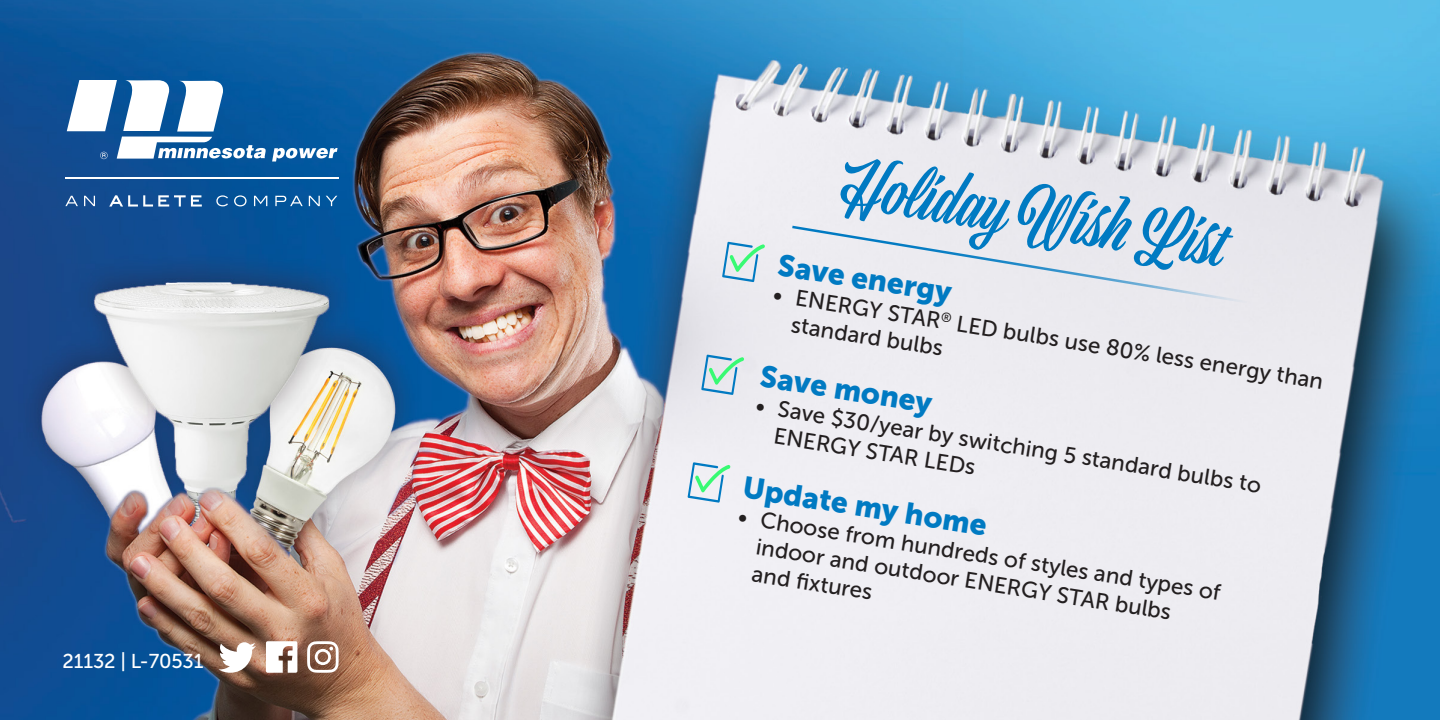
<style>
.page{position:relative;width:1440px;height:720px;background:#fff}
.page>*{position:absolute;margin:0;border:0;box-sizing:border-box;transform-origin:0 0}
.t1{font:65px "Viktor Script";color:#007ac2}
.t2{font:30px "Museo Sans 900";color:#007ac2}
.t3{font:22.5px/27px "Museo Sans 500";color:#231f20}
.t4{font:20px "Museo Sans 500";letter-spacing:-.01em;color:#fff}
</style>
<div class="page">
<img style="left:0;top:0;width:1440px;height:720px">
<svg style="left:307px;top:641px;width:32px;height:32px"></svg>
<svg style="left:266px;top:641px;width:31px;height:32px"></svg>
<svg style="left:218px;top:642px;width:38px;height:31px"></svg>
<svg style="left:722px;top:242px;width:43px;height:40px"></svg>
<svg style="left:701px;top:355px;width:43px;height:40px"></svg>
<svg style="left:688px;top:462px;width:43px;height:41px"></svg>
<svg style="left:65px;top:196px;width:13px;height:10px"></svg>
<svg style="left:84px;top:196px;width:11px;height:10px"></svg>
<svg style="left:272px;top:148px;width:66px;height:14px"></svg>
<svg style="left:67px;top:80px;width:199px;height:79px"></svg>
<hr style="left:65px;top:177px;width:273px;height:2px;background:#fff">
<svg style="left:109px;top:195px;width:93px;height:12px"></svg>
<svg style="left:216px;top:195px;width:12px;height:11px"></svg>
<svg style="left:234px;top:195px;width:13px;height:11px"></svg>
<svg style="left:254px;top:196px;width:13px;height:10px"></svg>
<svg style="left:275px;top:196px;width:28px;height:10px"></svg>
<svg style="left:309px;top:196px;width:11px;height:10px"></svg>
<svg style="left:326px;top:196px;width:11px;height:10px"></svg>
<div style="left:790px;top:224px;width:460px;height:81px;background:#eae9ef"></div>
<p class="t4" style="left:63px;top:650px;width:142px">21132 | L-70531</p>
<p class="t1" style="left:843px;top:146px;width:398px;rotate:9deg">Holiday Wish List</p>
<p class="t2" style="left:781px;top:248px;width:177px;rotate:9deg">Save energy</p>
<p class="t3" style="left:798px;top:284px;width:536px;text-indent:-23px;rotate:9deg">• ENERGY STAR<sup>®</sup> LED bulbs use 80% less energy than standard bulbs</p>
<p class="t2" style="left:763px;top:359px;width:175px;rotate:9deg">Save money</p>
<p class="t3" style="left:780px;top:395px;width:490px;text-indent:-22px;rotate:9deg">• Save $30/year by switching 5 standard bulbs to<br>ENERGY STAR LEDs</p>
<p class="t2" style="left:746px;top:470px;width:248px;rotate:9deg">Update my home</p>
<p class="t3" style="left:763px;top:507px;width:467px;text-indent:-22px;rotate:9deg">• Choose from hundreds of styles and types of indoor and outdoor ENERGY STAR bulbs<br>and fi xtures</p>
</div>
